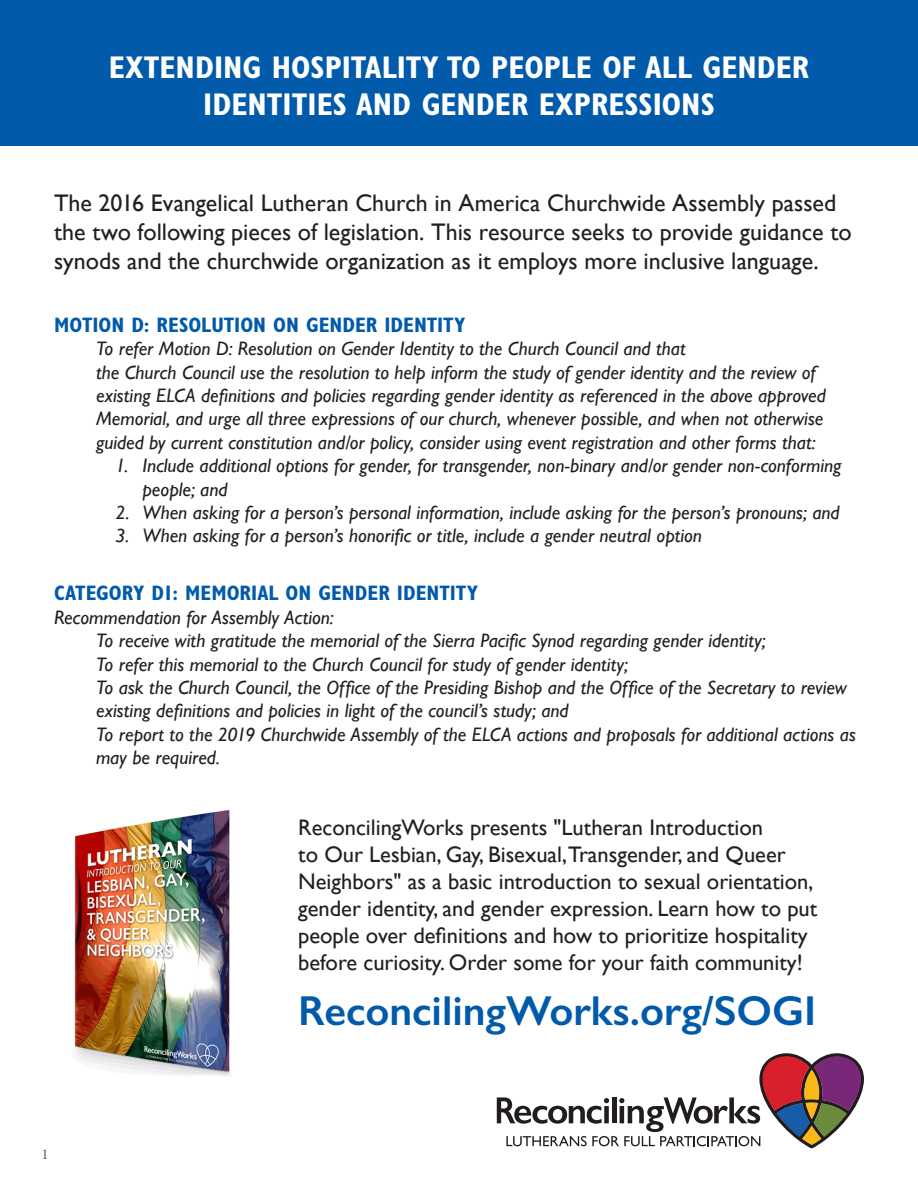
<style>
.page{position:relative;width:918px;height:1188px;background:#fff}
.page>*{position:absolute;margin:0;border:0;box-sizing:border-box;transform-origin:0 0}
.t1{font:600 42px "Gill Sans";color:#015aaa}
.t2{font:700 condensed 31.5px/37.8px "Gill Sans";color:#fff;text-align:center}
.t3{font:24px/28.8px "Gill Sans";color:#231f20}
.t4{font:22.5px/27px "Gill Sans";color:#231f20}
.t5{font:700 condensed 21px "Gill Sans";color:#015aaa}
.t6{font:italic 19.5px/23.4px "Gill Sans";color:#231f20}
.t7{font:15px "Minion Pro";color:#636366}
</style>
<div class="page">
<div style="left:0;top:0;width:918px;height:146px;background:#015aaa"></div>
<img style="left:74px;top:810px;width:157px;height:266px">
<svg style="left:497px;top:1053px;width:367px;height:95px"></svg>
<p class="t2" style="left:109px;top:48px;width:702px">EXTENDING HOSPITALITY TO PEOPLE OF ALL GENDER<br>IDENTITIES AND GENDER EXPRESSIONS</p>
<p class="t3" style="left:54px;top:188px;width:799px">The 2016 Evangelical Lutheran Church in America Churchwide Assembly passed the two following pieces of legislation. This resource seeks to provide guidance to synods and the churchwide organization as it employs more inclusive language.</p>
<p class="t5" style="left:54px;top:312px;width:413px">MOTION D: RESOLUTION ON GENDER IDENTITY</p>
<p class="t6" style="left:96px;top:337px;width:591px">To refer Motion D: Resolution on Gender Identity to the Church Council and that</p>
<p class="t6" style="left:96px;top:360px;width:731px">the Church Council use the resolution to help inform the study of gender identity and the review of existing ELCA definitions and policies regarding gender identity as referenced in the above approved Memorial, and urge all three expressions of our church, whenever possible, and when not otherwise guided by current constitution and/or policy, consider using event registration and other forms that:</p>
<p class="t6" style="left:142px;top:454px;width:701px;text-indent:-27px">1. Include additional options for gender, for transgender, non-binary and/or gender non-conforming people; and</p>
<p class="t6" style="left:116px;top:501px;width:726px">2. When asking for a person’s personal information, include asking for the person’s pronouns; and</p>
<p class="t6" style="left:116px;top:524px;width:588px">3. When asking for a person’s honorific or title, include a gender neutral option</p>
<p class="t5" style="left:54px;top:581px;width:426px">CATEGORY D1: MEMORIAL ON GENDER IDENTITY</p>
<p class="t6" style="left:54px;top:605px;width:281px">Recommendation for Assembly Action:</p>
<p class="t6" style="left:96px;top:629px;width:671px">To receive with gratitude the memorial of the Sierra Pacific Synod regarding gender identity;</p>
<p class="t6" style="left:96px;top:652px;width:534px">To refer this memorial to the Church Council for study of gender identity;</p>
<p class="t6" style="left:96px;top:676px;width:752px">To ask the Church Council, the Office of the Presiding Bishop and the Office of the Secretary to review existing definitions and policies in light of the council’s study; and</p>
<p class="t6" style="left:96px;top:722px;width:762px">To report to the 2019 Churchwide Assembly of the ELCA actions and proposals for additional actions as may be required.</p>
<p class="t7" style="left:41px;top:1144px;width:9px">1</p>
<p class="t4" style="left:298px;top:814px;width:521px">ReconcilingWorks presents "Lutheran Introduction<br>to Our Lesbian, Gay, Bisexual,Transgender, and Queer Neighbors" as a basic introduction to sexual orientation, gender identity, and gender expression. Learn how to put people over definitions and how to prioritize hospitality before curiosity. Order some for your faith community!</p>
<p class="t1" style="left:298px;top:985px;width:520px">ReconcilingWorks.org/SOGI</p>
</div>
